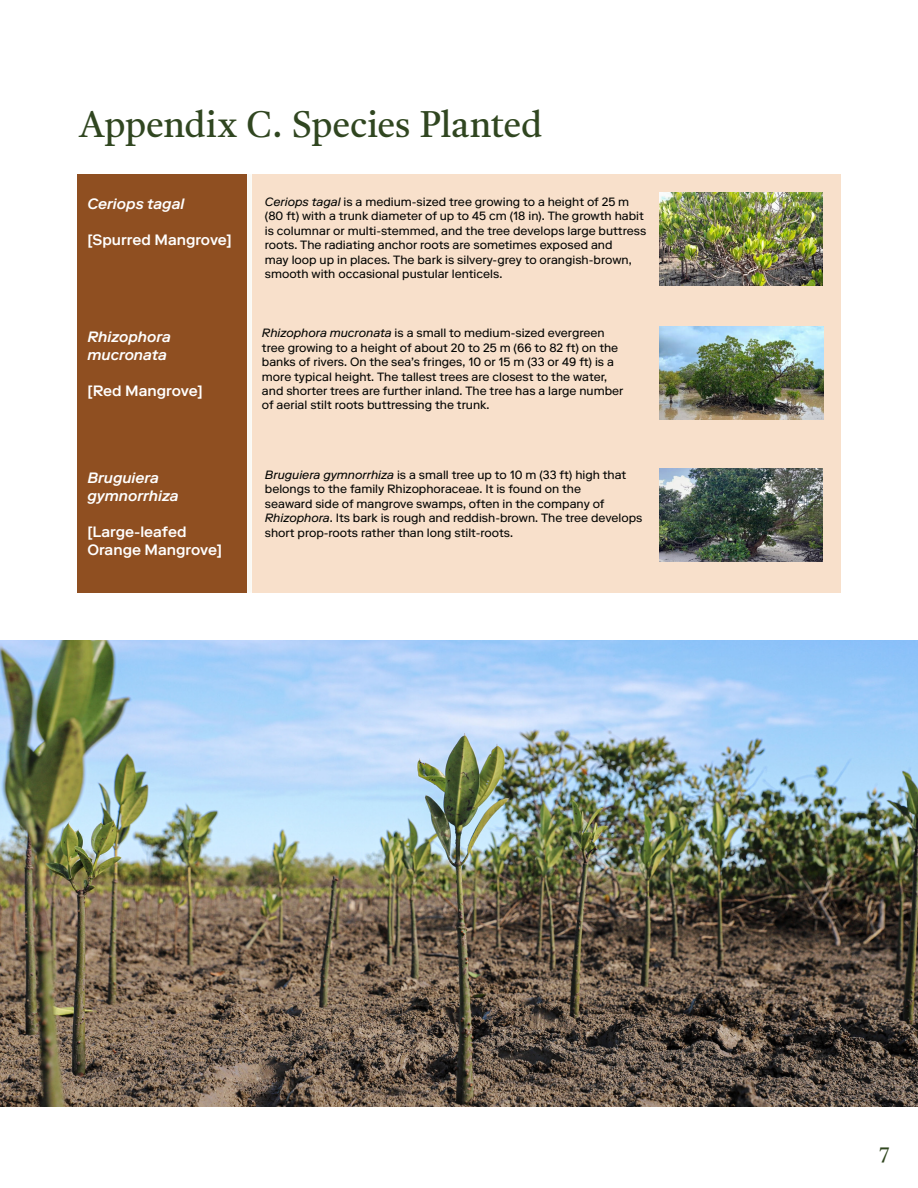
<style>
.page{position:relative;width:918px;height:1188px;background:#fff}
.page>*{position:absolute;margin:0;border:0;box-sizing:border-box;transform-origin:0 0}
.t1{font:36px "Tiro Bangla";letter-spacing:-.005em;color:#304620}
.t2{font:20.1px "Tiro Bangla";color:#30461f}
.t3{font:500 15px "Riforma LL";color:#fff}
.t4{font:italic 500 15px "Riforma LL";color:#fff}
.t5{font:12px/14.4px "Riforma LL";color:#040503}
.s1{font-style:italic}
</style>
<div class="page">
<div style="left:247px;top:174px;width:5px;height:419px;background:#faf9f5"></div>
<div style="left:252px;top:174px;width:588px;height:419px;background:#f8e0cb"></div>
<div style="left:78px;top:174px;width:169px;height:419px;background:#8f4f21"></div>
<img style="left:659px;top:192px;width:164px;height:94px">
<img style="left:659px;top:326px;width:164px;height:94px">
<img style="left:659px;top:468px;width:164px;height:94px">
<img style="left:0;top:640px;width:918px;height:467px">
<p class="t1" style="left:80px;top:98px;width:464px">Appendix C. Species Planted</p>
<p class="t4" style="left:87px;top:194px;width:99px">Ceriops tagal</p>
<p class="t3" style="left:87px;top:230px;width:146px">[Spurred Mangrove]</p>
<p class="t4" style="left:87px;top:327px;width:85px">Rhizophora</p>
<p class="t4" style="left:87px;top:345px;width:81px">mucronata</p>
<p class="t3" style="left:87px;top:381px;width:117px">[Red Mangrove]</p>
<p class="t4" style="left:87px;top:468px;width:73px">Bruguiera</p>
<p class="t4" style="left:87px;top:486px;width:93px">gymnorrhiza</p>
<p class="t3" style="left:87px;top:522px;width:101px">[Large-leafed</p>
<p class="t3" style="left:87px;top:540px;width:136px">Orange Mangrove]</p>
<p class="t5" style="left:265px;top:194px;width:383px"><span class="s1">Ceriops tagal</span> is a medium-sized tree growing to a height of 25 m (80 ft) with a trunk diameter of up to 45 cm (18 in). The growth habit is columnar or multi-stemmed, and the tree develops large buttress roots. The radiating anchor roots are sometimes exposed and<br>may loop up in places. The bark is silvery-grey to orangish-brown, smooth with occasional pustular lenticels.</p>
<p class="t5" style="left:262px;top:326px;width:363px"><span class="s1">Rhizophora mucronata</span> is a small to medium-sized evergreen tree growing to a height of about 20 to 25 m (66 to 82 ft) on the banks of rivers. On the sea’s fringes, 10 or 15 m (33 or 49 ft) is a more typical height. The tallest trees are closest to the water, and shorter trees are further inland. The tree has a large number of aerial stilt roots buttressing the trunk.</p>
<p class="t5" style="left:265px;top:467px;width:363px"><span class="s1">Bruguiera gymnorrhiza</span> is a small tree up to 10 m (33 ft) high that belongs to the family Rhizophoraceae. It is found on the</p>
<p class="t5" style="left:265px;top:496px;width:341px">seaward side of mangrove swamps, often in the company of</p>
<p class="t5" style="left:265px;top:511px;width:379px"><span class="s1">Rhizophora</span>. Its bark is rough and reddish-brown. The tree develops short prop-roots rather than long stilt-roots.</p>
<p class="t2" style="left:879px;top:1138px;width:12px">7</p>
</div>
